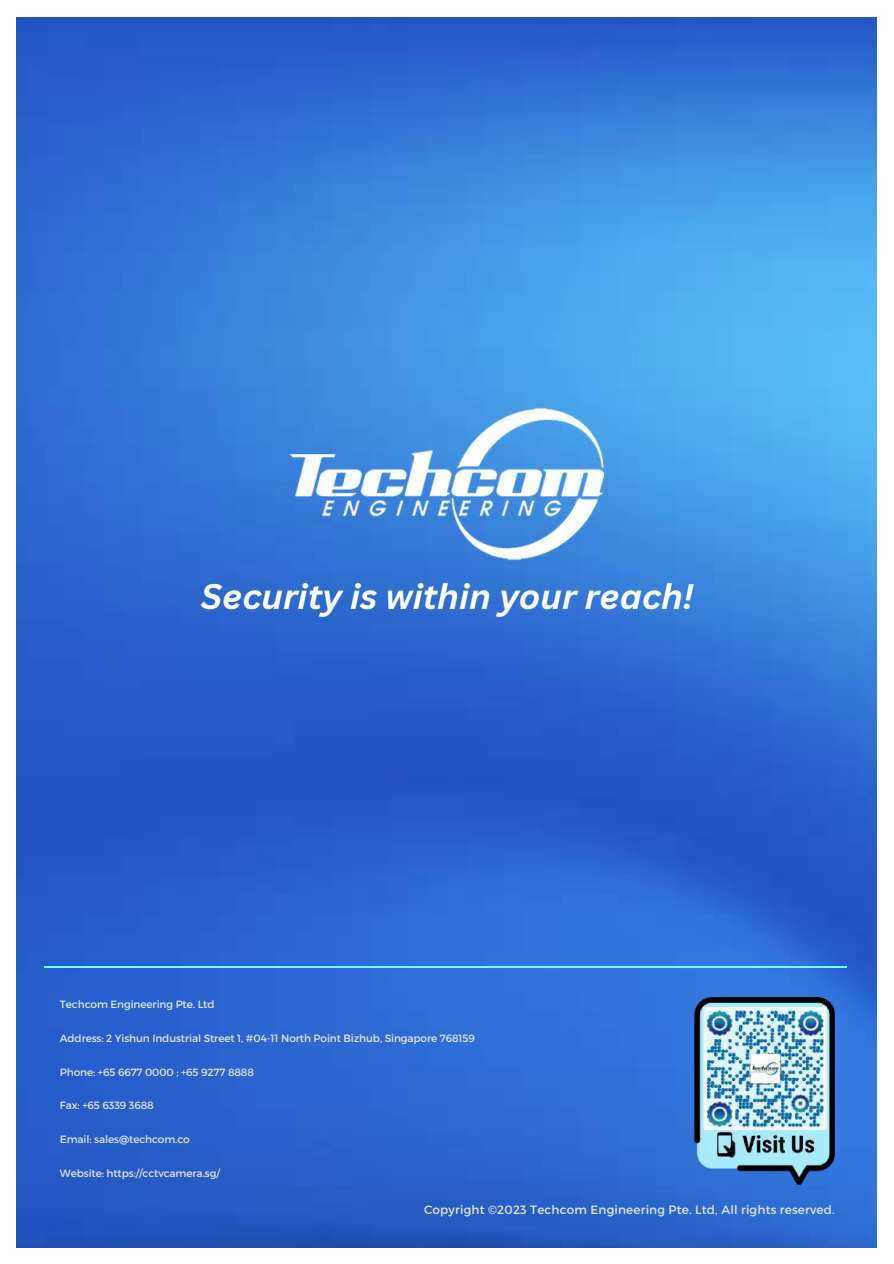
<style>
.page{position:relative;width:894px;height:1264px;background:#fff}
.page>*{position:absolute;margin:0;border:0;box-sizing:border-box;transform-origin:0 0}
.t1{font:italic 700 34.5px "Canva Sans";color:#fff}
.t2{font:12px "Montserrat";letter-spacing:.015em;color:#e1e6eb}
.t3{font:10.5px "Montserrat";letter-spacing:-.01em;color:#e1e6eb}
</style>
<div class="page">
<img style="left:17px;top:18px;width:859px;height:1229px">
<hr style="left:45px;top:965px;width:802px;height:2px;background:#6cfff9">
<img style="left:694px;top:997px;width:140px;height:187px">
<img style="left:286px;top:403px;width:321px;height:161px">
<h1 class="t1" style="left:201px;top:572px;width:494px">Security is within your reach!</h1>
<p class="t3" style="left:60px;top:997px;width:156px">Techcom Engineering Pte. Ltd</p>
<p class="t3" style="left:60px;top:1031px;width:416px">Address: 2 Yishun Industrial Street 1, #04-11 North Point Bizhub, Singapore 768159</p>
<p class="t3" style="left:60px;top:1065px;width:195px">Phone: +65 6677 0000 ; +65 9277 8888</p>
<p class="t3" style="left:60px;top:1098px;width:95px">Fax: +65 6339 3688</p>
<p class="t3" style="left:60px;top:1132px;width:131px">Email: sales@techcom.co</p>
<p class="t3" style="left:60px;top:1166px;width:161px">Website: https://cctvcamera.sg/</p>
<p class="t2" style="left:424px;top:1202px;width:412px">Copyright ©2023 Techcom Engineering Pte. Ltd, All rights reserved.</p>
</div>
